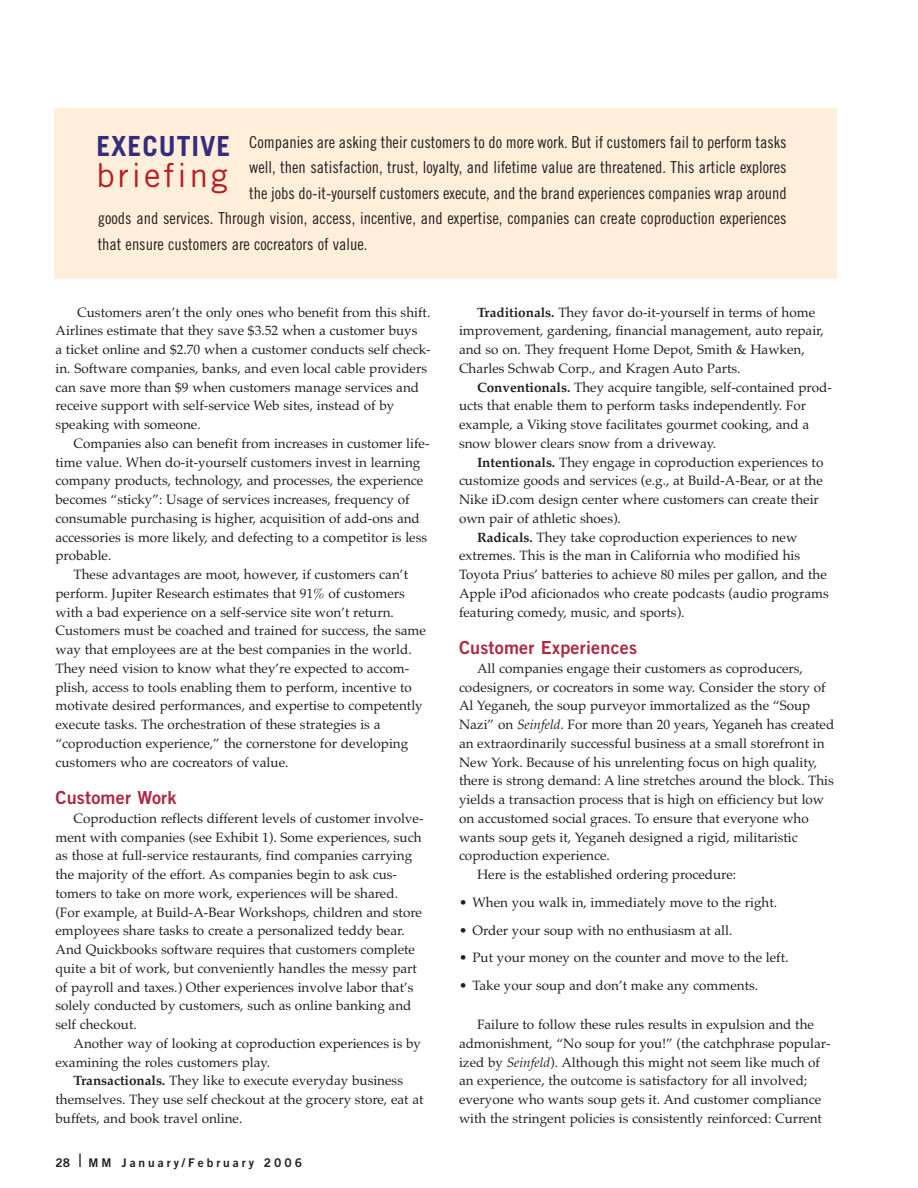
<style>
.page{position:relative;width:918px;height:1188px;background:#fff}
.page>*{position:absolute;margin:0;border:0;box-sizing:border-box;transform-origin:0 0}
.t1{font:33px "Trade Gothic";letter-spacing:.09em;color:#b71b20}
.t2{font:700 27.75px "Trade Gothic";letter-spacing:.035em;color:#342d7e}
.t3{font:18px "Trade Gothic Bold Two";letter-spacing:.01em;color:#ac2943}
.t4{font:16.5px "Trade Gothic Cond Eighteen";color:#231f20}
.t5{font:13.5px/18.8px "Palatino";color:#231f20}
.t6{font:12px "Trade Gothic Bold Two";letter-spacing:.245em;color:#231f20}
.s1{font-weight:700}
.s2{font-style:italic}
</style>
<div class="page">
<div style="left:54px;top:108px;width:783px;height:171px;background:#ffeed9"></div>
<h2 class="t2" style="left:96px;top:136px;width:135px">EXECUTIVE</h2>
<h1 class="t1" style="left:96px;top:163px;width:133px">briefing</h1>
<p class="t4" style="left:249px;top:136px;width:539px">Companies are asking their customers to do more work. But if customers fail to perform tasks</p>
<p class="t4" style="left:249px;top:161px;width:539px">well, then satisfaction, trust, loyalty, and lifetime value are threatened. This article explores</p>
<p class="t4" style="left:249px;top:187px;width:539px">the jobs do-it-yourself customers execute, and the brand experiences companies wrap around</p>
<p class="t4" style="left:98px;top:213px;width:690px">goods and services. Through vision, access, incentive, and expertise, companies can create coproduction experiences</p>
<p class="t4" style="left:98px;top:238px;width:271px">that ensure customers are cocreators of value.</p>
<p class="t5" style="left:56px;top:304px;width:377px;text-indent:22px">Customers aren’t the only ones who benefit from this shift.<br>Airlines estimate that they save $3.52 when a customer buys<br>a ticket online and $2.70 when a customer conducts self check&shy;in. Software companies, banks, and even local cable providers can save more than $9 when customers manage services and receive support with self-service Web sites, instead of by speaking with someone.</p>
<p class="t5" style="left:74px;top:435px;width:358px">Companies also can benefit from increases in customer life-</p>
<p class="t5" style="left:56px;top:454px;width:366px">time value. When do-it-yourself customers invest in learning</p>
<p class="t5" style="left:56px;top:473px;width:369px">company products, technology, and processes, the experience</p>
<p class="t5" style="left:56px;top:492px;width:356px">becomes “sticky”: Usage of services increases, frequency of</p>
<p class="t5" style="left:56px;top:510px;width:366px">consumable purchasing is higher, acquisition of add-ons and</p>
<p class="t5" style="left:56px;top:529px;width:373px">accessories is more likely, and defecting to a competitor is less</p>
<p class="t5" style="left:56px;top:548px;width:57px">probable.</p>
<p class="t5" style="left:74px;top:567px;width:336px">These advantages are moot, however, if customers can’t</p>
<p class="t5" style="left:56px;top:585px;width:351px">perform. Jupiter Research estimates that 91% of customers</p>
<p class="t5" style="left:56px;top:604px;width:340px">with a bad experience on a self-service site won’t return.</p>
<p class="t5" style="left:56px;top:623px;width:372px">Customers must be coached and trained for success, the same</p>
<p class="t5" style="left:56px;top:642px;width:358px">way that employees are at the best companies in the world.</p>
<p class="t5" style="left:56px;top:660px;width:355px">They need vision to know what they’re expected to accom-</p>
<p class="t5" style="left:56px;top:679px;width:358px">plish, access to tools enabling them to perform, incentive to</p>
<p class="t5" style="left:56px;top:698px;width:369px">motivate desired performances, and expertise to competently</p>
<p class="t5" style="left:56px;top:717px;width:326px">execute tasks. The orchestration of these strategies is a</p>
<p class="t5" style="left:56px;top:735px;width:354px">“coproduction experience,” the cornerstone for developing</p>
<p class="t5" style="left:56px;top:754px;width:235px">customers who are cocreators of value.</p>
<h3 class="t3" style="left:56px;top:791px;width:122px">Customer Work</h3>
<p class="t5" style="left:56px;top:810px;width:370px;text-indent:18px">Coproduction reflects different levels of customer involve&shy;ment with companies (see Exhibit 1). Some experiences, such as those at full-service restaurants, find companies carrying the majority of the effort. As companies begin to ask cus&shy;tomers to take on more work, experiences will be shared. (For example, at Build-A-Bear Workshops, children and store employees share tasks to create a personalized teddy bear.<br>And Quickbooks software requires that customers complete quite a bit of work, but conveniently handles the messy part of payroll and taxes.) Other experiences involve labor that’s solely conducted by customers, such as online banking and self checkout.</p>
<p class="t5" style="left:56px;top:1035px;width:367px;text-indent:18px">Another way of looking at coproduction experiences is by examining the roles customers play.</p>
<p class="t5" style="left:56px;top:1073px;width:370px;text-indent:18px"><span class="s1">Transactionals.</span> They like to execute everyday business themselves. They use self checkout at the grocery store, eat at buffets, and book travel online.</p>
<p class="t6" style="left:56px;top:1159px;width:248px">28 ❘ MM January/February 2006</p>
<p class="t5" style="left:459px;top:304px;width:367px;text-indent:18px"><span class="s1">Traditionals.</span> They favor do-it-yourself in terms of home improvement, gardening, financial management, auto repair, and so on. They frequent Home Depot, Smith &amp; Hawken, Charles Schwab Corp., and Kragen Auto Parts.</p>
<p class="t5" style="left:459px;top:379px;width:374px;text-indent:18px"><span class="s1">Conventionals.</span> They acquire tangible, self-contained prod&shy;ucts that enable them to perform tasks independently. For example, a Viking stove facilitates gourmet cooking, and a snow blower clears snow from a driveway.</p>
<p class="t5" style="left:477px;top:454px;width:348px"><span class="s1">Intentionals.</span> They engage in coproduction experiences to</p>
<p class="t5" style="left:459px;top:473px;width:365px">customize goods and services (e.g., at Build-A-Bear, or at the</p>
<p class="t5" style="left:459px;top:492px;width:361px">Nike iD.com design center where customers can create their</p>
<p class="t5" style="left:459px;top:510px;width:164px">own pair of athletic shoes).</p>
<p class="t5" style="left:477px;top:529px;width:322px"><span class="s1">Radicals.</span> They take coproduction experiences to new</p>
<p class="t5" style="left:459px;top:548px;width:343px">extremes. This is the man in California who modified his</p>
<p class="t5" style="left:459px;top:567px;width:369px">Toyota Prius’ batteries to achieve 80 miles per gallon, and the</p>
<p class="t5" style="left:459px;top:585px;width:371px">Apple iPod aficionados who create podcasts (audio programs</p>
<p class="t5" style="left:459px;top:604px;width:227px">featuring comedy, music, and sports).</p>
<h3 class="t3" style="left:459px;top:641px;width:180px">Customer Experiences</h3>
<p class="t5" style="left:477px;top:660px;width:328px">All companies engage their customers as coproducers,</p>
<p class="t5" style="left:459px;top:679px;width:368px">codesigners, or cocreators in some way. Consider the story of</p>
<p class="t5" style="left:459px;top:698px;width:353px">Al Yeganeh, the soup purveyor immortalized as the “Soup</p>
<p class="t5" style="left:459px;top:717px;width:377px">Nazi” on <span class="s2">Seinfeld</span>. For more than 20 years, Yeganeh has created</p>
<p class="t5" style="left:459px;top:735px;width:367px">an extraordinarily successful business at a small storefront in</p>
<p class="t5" style="left:459px;top:754px;width:360px">New York. Because of his unrelenting focus on high quality,</p>
<p class="t5" style="left:459px;top:773px;width:376px">there is strong demand: A line stretches around the block. This</p>
<p class="t5" style="left:459px;top:792px;width:367px">yields a transaction process that is high on efficiency but low</p>
<p class="t5" style="left:459px;top:810px;width:351px">on accustomed social graces. To ensure that everyone who</p>
<p class="t5" style="left:459px;top:829px;width:340px">wants soup gets it, Yeganeh designed a rigid, militaristic</p>
<p class="t5" style="left:459px;top:848px;width:152px">coproduction experience.</p>
<p class="t5" style="left:477px;top:867px;width:261px">Here is the established ordering procedure:</p>
<p class="t5" style="left:459px;top:894px;width:320px">• When you walk in, immediately move to the right.</p>
<p class="t5" style="left:459px;top:922px;width:275px">• Order your soup with no enthusiasm at all.</p>
<p class="t5" style="left:459px;top:950px;width:331px">• Put your money on the counter and move to the left.</p>
<p class="t5" style="left:459px;top:978px;width:301px">• Take your soup and don’t make any comments.</p>
<p class="t5" style="left:459px;top:1017px;width:373px;text-indent:18px">Failure to follow these rules results in expulsion and the admonishment, “No soup for you!” (the catchphrase popular&shy;ized by <span class="s2">Seinfeld</span>). Although this might not seem like much of an experience, the outcome is satisfactory for all involved; everyone who wants soup gets it. And customer compliance with the stringent policies is consistently reinforced: Current</p>
</div>
